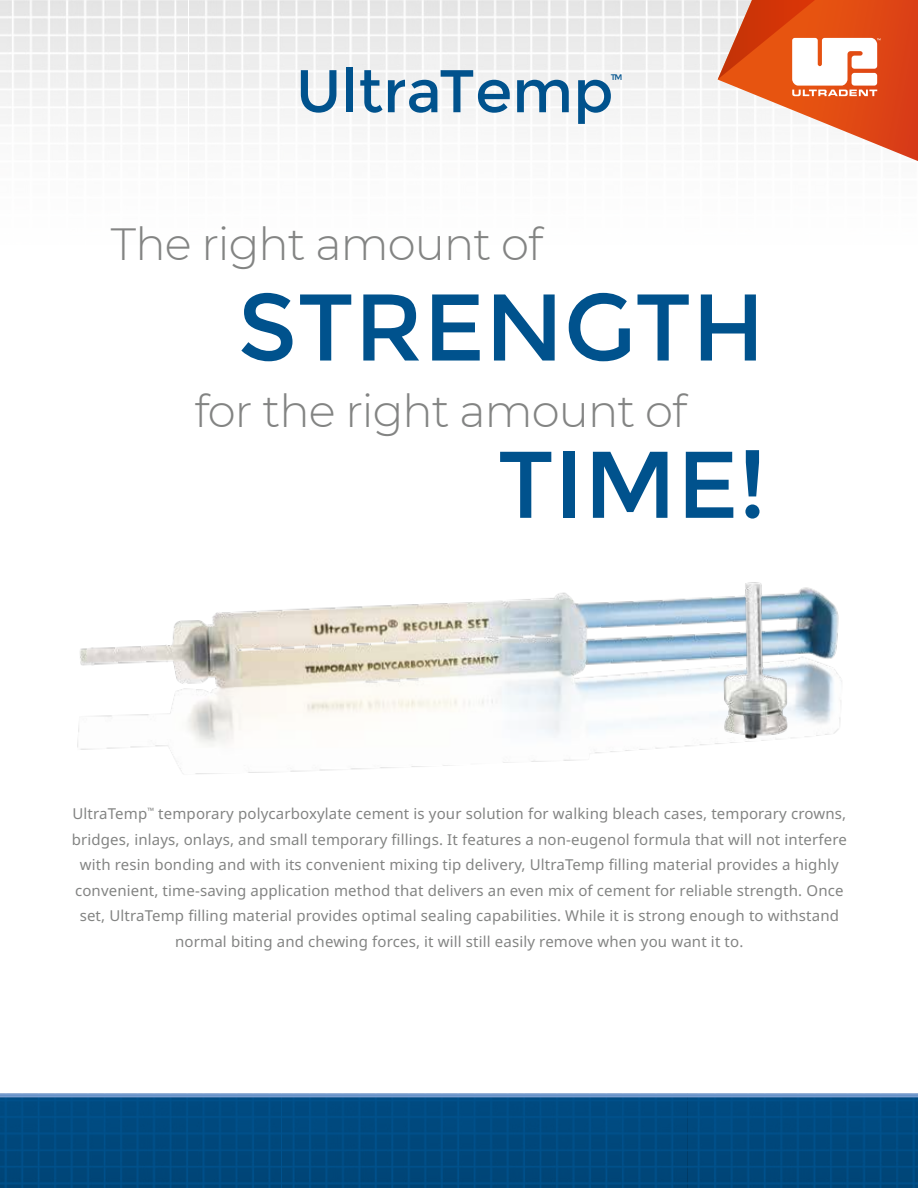
<style>
.page{position:relative;width:918px;height:1188px;background:#fff}
.page>*{position:absolute;margin:0;border:0;box-sizing:border-box;transform-origin:0 0}
.t1{font:94.5px "Montserrat";color:#00528d}
.t2{font:60.15px "Montserrat";color:#00528d}
.t3{font:300 45px "Montserrat";letter-spacing:-.02em;color:#838483}
.t4{font:15px/25.5px "Noto Sans";letter-spacing:.01em;color:#838483;text-align:center}
.t5{font:8.1px "Montserrat";color:#00528d}
</style>
<div class="page">
<img style="left:0;top:0;width:633px;height:133px">
<img style="left:635px;top:0;width:83px;height:120px">
<img style="left:77px;top:588px;width:765px;height:186px">
<img style="left:700px;top:582px;width:110px;height:192px">
<svg style="left:718px;top:0;width:200px;height:161px"></svg>
<img style="left:0;top:1097px;width:918px;height:91px">
<svg style="left:0;top:1093px;width:918px;height:4px;background:#7a9ece"></svg>
<h2 class="t2" style="left:296px;top:56px;width:320px">UltraTemp</h2>
<p class="t5" style="left:611px;top:72px;width:13px">TM</p>
<h3 class="t3" style="left:111px;top:213px;width:433px">The right amount of</h3>
<h1 class="t1" style="left:238px;top:272px;width:529px">STRENGTH</h1>
<h3 class="t3" style="left:194px;top:380px;width:494px">for the right amount of</h3>
<h1 class="t1" style="left:497px;top:430px;width:271px">TIME!</h1>
<p class="t4" style="left:72px;top:801px;width:777px">UltraTemp<sup>™</sup> temporary polycarboxylate cement is your solution for walking bleach cases, temporary crowns, bridges, inlays, onlays, and small temporary fillings. It features a non-eugenol formula that will not interfere with resin bonding and with its convenient mixing tip delivery, UltraTemp filling material provides a highly convenient, time-saving application method that delivers an even mix of cement for reliable strength. Once set, UltraTemp filling material provides optimal sealing capabilities. While it is strong enough to withstand normal biting and chewing forces, it will still easily remove when you want it to.</p>
</div>
